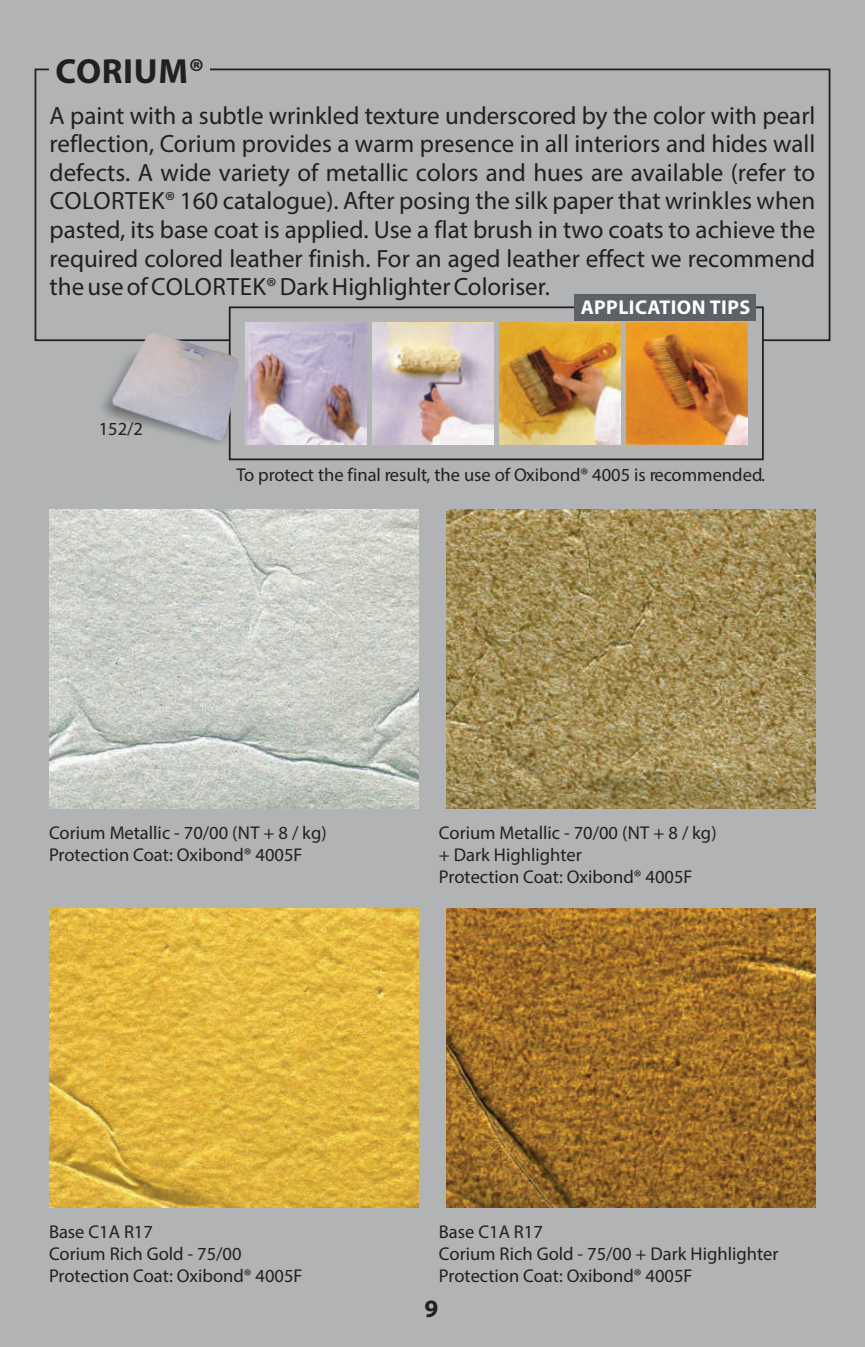
<style>
.page{position:relative;width:865px;height:1347px;background:#fff}
.page>*{position:absolute;margin:0;border:0;box-sizing:border-box;transform-origin:0 0}
.t1{font:700 35px "Myriad Pro";letter-spacing:.02em;color:#231f20}
.t2{font:25px/28.5px "Myriad Pro";color:#231f20;text-align:justify}
.t3{font:700 25px "Myriad Pro";color:#231f20}
.t4{font:700 20px "Myriad Pro";letter-spacing:.02em;color:#fff}
.t5{font:18.5px/22.2px "Myriad Pro";color:#231f20}
</style>
<div class="page">
<div style="left:0;top:0;width:865px;height:1346px;background:#b1b3b5"></div>
<div style="left:50px;top:50px;width:160px;height:42px;background:#b2b4b6"></div>
<div style="left:230px;top:307px;width:533px;height:152px;background:#b2b4b6"></div>
<div style="left:229px;top:306px;width:534px;height:154px;border:2px solid #231f20"></div>
<img style="left:245px;top:323px;width:121px;height:121px">
<img style="left:499px;top:323px;width:121px;height:121px">
<img style="left:626px;top:323px;width:121px;height:121px">
<img style="left:372px;top:323px;width:121px;height:121px">
<img style="left:112px;top:334px;width:126px;height:106px">
<div style="left:574px;top:294px;width:182px;height:26px;background:#5d6268"></div>
<img style="left:50px;top:509px;width:368px;height:299px">
<img style="left:50px;top:908px;width:368px;height:299px">
<img style="left:446px;top:509px;width:369px;height:299px">
<img style="left:446px;top:908px;width:369px;height:299px">
<h1 class="t1" style="left:56px;top:48px;width:150px">CORIUM®</h1>
<p class="t2" style="left:50px;top:101px;width:767px">A paint with a subtle wrinkled texture underscored by the color with pearl reflection, Corium provides a warm presence in all interiors and hides wall defects. A wide variety of metallic colors and hues are available (refer to COLORTEK® 160 catalogue). After posing the silk paper that wrinkles when pasted, its base coat is applied. Use a flat brush in two coats to achieve the required colored leather finish. For an aged leather effect we recommend the use of COLORTEK® Dark Highlighter Coloriser.</p>
<p class="t4" style="left:580px;top:294px;width:171px">APPLICATION TIPS</p>
<p class="t5" style="left:99px;top:417px;width:46px">152/2</p>
<p class="t5" style="left:236px;top:463px;width:530px">To protect the final result, the use of Oxibond® 4005 is recommended.</p>
<p class="t5" style="left:49px;top:821px;width:279px">Corium Metallic - 70/00 (NT + 8 / kg)<br>Protection Coat: Oxibond® 4005F</p>
<p class="t5" style="left:439px;top:821px;width:279px">Corium Metallic - 70/00 (NT + 8 / kg) + Dark Highlighter<br>Protection Coat: Oxibond® 4005F</p>
<p class="t5" style="left:49px;top:1220px;width:255px">Base C1A R17<br>Corium Rich Gold - 75/00<br>Protection Coat: Oxibond® 4005F</p>
<p class="t5" style="left:439px;top:1220px;width:341px">Base C1A R17<br>Corium Rich Gold - 75/00 + Dark Highlighter<br>Protection Coat: Oxibond® 4005F</p>
<p class="t3" style="left:424px;top:1292px;width:15px">9</p>
</div>
